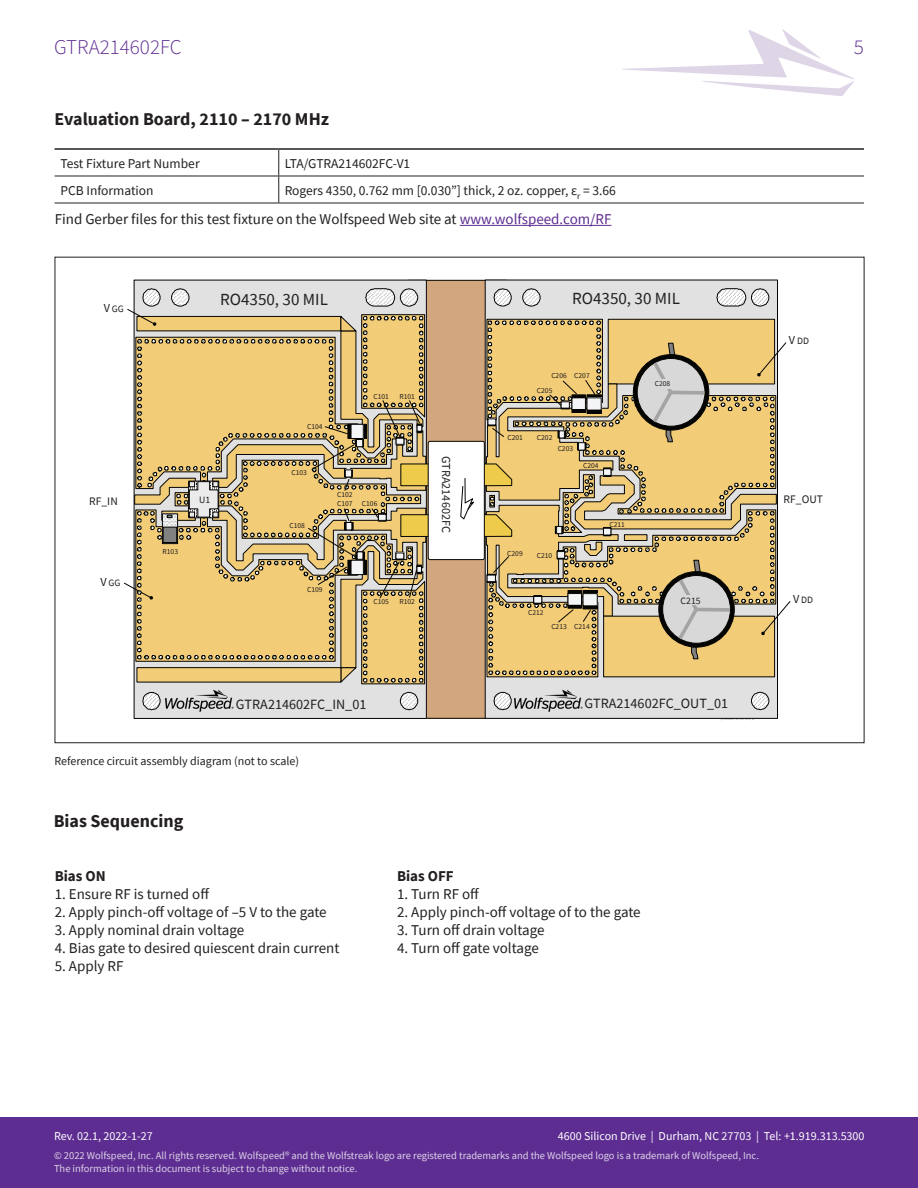
<style>
.page{position:relative;width:918px;height:1188px;background:#fff}
.page>*{position:absolute;margin:0;border:0;box-sizing:border-box;transform-origin:0 0}
.t1{font:300 21px "Source Sans Pro";color:#5d2d91}
.t2{font:700 18px "Source Sans Pro";color:#231f20}
.t3{font:16.95px "Source Sans Pro";color:#231f20}
.t4{font:15px "Source Sans Pro";color:#231f20}
.t5{font:700 15px "Source Sans Pro";color:#231f20}
.t6{font:14.1px "Source Sans Pro";color:#231f20}
.t7{font:13.5px "Source Sans Pro";color:#231f20}
.t8{font:12.15px "Source Sans Pro";color:#231f20}
.t9{font:12px "Source Sans Pro";color:#fff}
.t10{font:12px "Source Sans Pro";color:#231f20}
.t11{font:11.55px "Source Sans Pro";color:#231f20}
.t12{font:10.5px/12.6px "Source Sans Pro";color:#fff}
.t13{font:9.75px "Source Sans Pro";color:#231f20}
.t14{font:7.5px "Source Sans Pro";letter-spacing:-.005em;color:#231f20}
.s1{color:#5d2d91}
.s2{font-size:12.15px}
</style>
<div class="page">
<svg style="left:622px;top:29px;width:232px;height:67px"></svg>
<div style="left:0;top:1118px;width:918px;height:70px;background:#5d2d91"></div>
<svg style="left:55px;top:150px;width:809px;height:53px"></svg>
<hr style="left:279px;top:148px;width:585px;height:2px;background:#231f20">
<hr style="left:279px;top:176px;width:585px;height:1px;background:#231f20">
<svg style="left:278px;top:150px;width:1px;height:53px"></svg>
<hr style="left:279px;top:203px;width:585px;height:1px;background:#231f20">
<hr style="left:55px;top:148px;width:224px;height:2px;background:#231f20">
<hr style="left:55px;top:176px;width:224px;height:1px;background:#231f20">
<hr style="left:55px;top:203px;width:224px;height:1px;background:#231f20">
<hr style="left:460px;top:225px;width:151px;height:1px;background:#5d2d91">
<div style="left:409px;top:280px;width:98px;height:438px;background:#d3a77d"></div>
<div style="left:134px;top:280px;width:292px;height:438px;background:#e0e1e0"></div>
<svg style="left:400px;top:692px;width:18px;height:18px"></svg>
<svg style="left:143px;top:692px;width:17px;height:18px"></svg>
<div style="left:485px;top:280px;width:293px;height:438px;background:#e0e1e0"></div>
<svg style="left:494px;top:289px;width:17px;height:17px"></svg>
<svg style="left:751px;top:692px;width:18px;height:18px"></svg>
<svg style="left:523px;top:289px;width:17px;height:18px"></svg>
<svg style="left:717px;top:289px;width:52px;height:18px"></svg>
<svg style="left:494px;top:692px;width:16px;height:18px"></svg>
<svg style="left:426px;top:516px;width:2px;height:19px"></svg>
<div style="left:401px;top:514px;width:29px;height:23px;border:1px solid #040503"></div>
<svg style="left:426px;top:466px;width:2px;height:18px"></svg>
<div style="left:401px;top:464px;width:29px;height:22px;border:1px solid #040503"></div>
<div style="left:428px;top:441px;width:56px;height:119px;background:#fff;border-radius:2px"></div>
<div style="left:428px;top:441px;width:57px;height:119px;border:1px solid #040503;border-radius:2px"></div>
<svg style="left:460px;top:319px;width:331px;height:358px"></svg>
<div style="left:559px;top:431px;width:6px;height:7px;border:1px solid #040503"></div>
<div style="left:577px;top:442px;width:9px;height:8px;border:1px solid #040503"></div>
<div style="left:578px;top:443px;width:7px;height:7px;background:#f4f5f6"></div>
<div style="left:578px;top:442px;width:7px;height:8px;border:1px solid #040503"></div>
<svg style="left:124px;top:289px;width:302px;height:395px"></svg>
<div style="left:533px;top:595px;width:9px;height:9px;border:1px solid #040503"></div>
<div style="left:534px;top:596px;width:8px;height:7px;background:#f4f5f6"></div>
<div style="left:533px;top:596px;width:9px;height:7px;border:1px solid #040503"></div>
<img style="left:160px;top:658px;width:80px;height:61px">
<img style="left:510px;top:658px;width:80px;height:61px">
<h1 class="t1" style="left:54px;top:34px;width:129px">GTRA214602FC</h1>
<h1 class="t1" style="left:854px;top:34px;width:12px">5</h1>
<p class="t2" style="left:55px;top:107px;width:276px">Evaluation Board, 2110 – 2170 MHz</p>
<p class="t7" style="left:61px;top:155px;width:141px">Test Fixture Part Number</p>
<p class="t7" style="left:285px;top:155px;width:127px">LTA/GTRA214602FC-V1</p>
<p class="t7" style="left:61px;top:181px;width:95px">PCB Information</p>
<p class="t7" style="left:285px;top:181px;width:333px">Rogers 4350, 0.762 mm [0.030”] thick, 2 oz. copper, ε<sub>r</sub> = 3.66</p>
<p class="t4" style="left:55px;top:210px;width:558px">Find Gerber files for this test fixture on the Wolfspeed Web site at <span class="s1">www.wolfspeed.com/RF</span></p>
<p class="t13" style="left:104px;top:302px;width:22px"><span class="s2">V</span>GG</p>
<p class="t3" style="left:220px;top:289px;width:109px">RO4350, 30 MIL</p>
<p class="t3" style="left:572px;top:288px;width:109px">RO4350, 30 MIL</p>
<p class="t14" style="left:307px;top:422px;width:17px">C104</p>
<p class="t14" style="left:374px;top:392px;width:17px">C101</p>
<p class="t14" style="left:400px;top:392px;width:17px">R101</p>
<p class="t14" style="left:551px;top:371px;width:40px">C206 C207</p>
<p class="t14" style="left:537px;top:386px;width:17px">C205</p>
<p class="t14" style="left:507px;top:433px;width:17px">C201</p>
<p class="t14" style="left:537px;top:433px;width:17px">C202</p>
<p class="t14" style="left:558px;top:444px;width:17px">C203</p>
<p class="t14" style="left:655px;top:379px;width:17px">C208</p>
<p class="t13" style="left:789px;top:335px;width:22px"><span class="s2">V</span>DD</p>
<p class="t8" style="left:454px;top:456px;width:78px;rotate:90deg">GTRA214602FC</p>
<p class="t14" style="left:583px;top:461px;width:17px">C204</p>
<p class="t14" style="left:291px;top:467px;width:17px">C103</p>
<p class="t14" style="left:337px;top:490px;width:17px">C102</p>
<p class="t11" style="left:89px;top:494px;width:30px">RF_IN</p>
<p class="t11" style="left:784px;top:491px;width:41px">RF_OUT</p>
<p class="t13" style="left:199px;top:493px;width:13px">U1</p>
<p class="t14" style="left:337px;top:499px;width:17px">C107</p>
<p class="t14" style="left:362px;top:499px;width:17px">C106</p>
<p class="t14" style="left:610px;top:520px;width:17px">C211</p>
<p class="t14" style="left:290px;top:521px;width:17px">C108</p>
<p class="t13" style="left:101px;top:576px;width:22px"><span class="s2">V</span>GG</p>
<p class="t14" style="left:163px;top:546px;width:17px">R103</p>
<p class="t14" style="left:307px;top:585px;width:17px">C109</p>
<p class="t14" style="left:374px;top:597px;width:17px">C105</p>
<p class="t14" style="left:400px;top:597px;width:17px">R102</p>
<p class="t14" style="left:507px;top:548px;width:17px">C209</p>
<p class="t14" style="left:537px;top:551px;width:17px">C210</p>
<p class="t14" style="left:528px;top:608px;width:17px">C212</p>
<p class="t14" style="left:551px;top:621px;width:40px">C213 C214</p>
<p class="t13" style="left:681px;top:594px;width:22px">C215</p>
<p class="t6" style="left:236px;top:695px;width:132px">GTRA214602FC_IN_01</p>
<p class="t6" style="left:584px;top:694px;width:145px">GTRA214602FC_OUT_01</p>
<p class="t10" style="left:55px;top:754px;width:246px">Reference circuit assembly diagram (not to scale)</p>
<p class="t2" style="left:54px;top:808px;width:131px">Bias Sequencing</p>
<p class="t5" style="left:55px;top:866px;width:52px">Bias ON</p>
<p class="t4" style="left:55px;top:885px;width:156px">1. Ensure RF is turned off</p>
<p class="t4" style="left:55px;top:903px;width:274px">2. Apply pinch-off voltage of –5 V to the gate</p>
<p class="t4" style="left:55px;top:921px;width:191px">3. Apply nominal drain voltage</p>
<p class="t4" style="left:55px;top:939px;width:286px">4. Bias gate to desired quiescent drain current</p>
<p class="t4" style="left:55px;top:957px;width:70px">5. Apply RF</p>
<p class="t5" style="left:397px;top:866px;width:58px">Bias OFF</p>
<p class="t4" style="left:397px;top:885px;width:84px">1. Turn RF off</p>
<p class="t4" style="left:397px;top:903px;width:245px">2. Apply pinch-off voltage of to the gate</p>
<p class="t4" style="left:397px;top:921px;width:149px">3. Turn off drain voltage</p>
<p class="t4" style="left:397px;top:939px;width:143px">4. Turn off gate voltage</p>
<p class="t13" style="left:793px;top:593px;width:22px"><span class="s2">V</span>DD</p>
<p class="t9" style="left:558px;top:1129px;width:308px">4600 Silicon Drive | Durham, NC 27703 | Tel: +1.919.313.5300</p>
<p class="t9" style="left:54px;top:1129px;width:100px">Rev. 02.1, 2022-1-27</p>
<p class="t12" style="left:54px;top:1149px;width:707px">© 2022 Wolfspeed, Inc. All rights reserved. Wolfspeed® and the Wolfstreak logo are registered trademarks and the Wolfspeed logo is a trademark of Wolfspeed, Inc.<br>The information in this document is subject to change without notice.</p>
</div>
